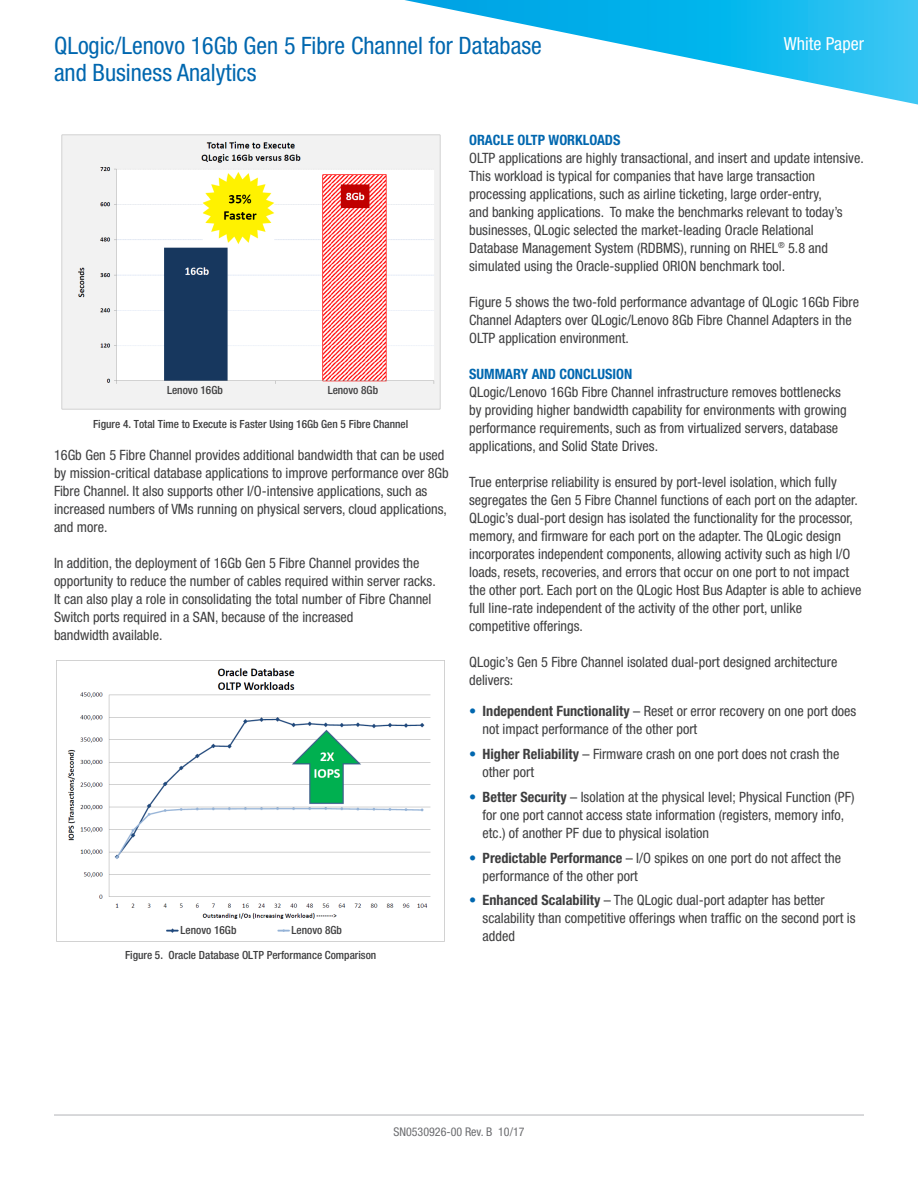
<style>
.page{position:relative;width:918px;height:1188px;background:#fff}
.page>*{position:absolute;margin:0;border:0;box-sizing:border-box;transform-origin:0 0}
.t1{font:condensed 24px "Helvetica Neue LT Std";color:#0067af}
.t2{font:condensed 18px "Helvetica Neue LT Std";color:#fff}
.B1_Body1{font:condensed 14.25px/18px "Helvetica Neue LT Std";color:#3e3e3f}
.B1H_Body1withHeader{font:condensed 14.25px/18px "Helvetica Neue LT Std";color:#3e3e3f}
.t3{font:condensed 12px "Helvetica Neue LT Std";color:#6c6d70}
.FC_FigureCaption{font:500 condensed 11.25px "Helvetica Neue LT Std";color:#3e3e3f}
.s1{font-weight:700;color:#0067af}
.s2{color:#0067af}
.s3{font-weight:700}
</style>
<div class="page">
<svg style="left:405px;top:0;width:513px;height:105px"></svg>
<hr style="left:54px;top:1115px;width:810px;height:1px;background:#b2b3b7">
<img style="left:61px;top:134px;width:379px;height:276px">
<img style="left:57px;top:660px;width:388px;height:281px">
<h1 class="t1" style="left:54px;top:31px;width:489px">QLogic/Lenovo 16Gb Gen 5 Fibre Channel for Database</h1>
<p class="t2" style="left:784px;top:33px;width:82px">White Paper</p>
<h1 class="t1" style="left:54px;top:58px;width:204px">and Business Analytics</h1>
<p class="FC_FigureCaption" style="left:167px;top:383px;width:57px">Lenovo 16Gb</p>
<p class="FC_FigureCaption" style="left:328px;top:383px;width:52px">Lenovo 8Gb</p>
<p class="FC_FigureCaption" style="left:93px;top:417px;width:317px">Figure 4. Total Time to Execute is Faster Using 16Gb Gen 5 Fibre Channel</p>
<p class="B1H_Body1withHeader" style="left:54px;top:446px;width:396px">16Gb Gen 5 Fibre Channel provides additional bandwidth that can be used by mission-critical database applications to improve performance over 8Gb Fibre Channel. It also supports other I/O-intensive applications, such as increased numbers of VMs running on physical servers, cloud applications, and more.</p>
<p class="B1_Body1" style="left:54px;top:554px;width:383px">In addition, the deployment of 16Gb Gen 5 Fibre Channel provides the opportunity to reduce the number of cables required within server racks.<br>It can also play a role in consolidating the total number of Fibre Channel Switch ports required in a SAN, because of the increased<br>bandwidth available.</p>
<p class="FC_FigureCaption" style="left:181px;top:923px;width:57px">Lenovo 16Gb</p>
<p class="FC_FigureCaption" style="left:292px;top:923px;width:52px">Lenovo 8Gb</p>
<p class="FC_FigureCaption" style="left:125px;top:949px;width:253px">Figure 5. Oracle Database OLTP Performance Comparison</p>
<p class="B1H_Body1withHeader" style="left:469px;top:131px;width:396px"><span class="s1">ORACLE OLTP WORKLOADS<br></span>OLTP applications are highly transactional, and insert and update intensive.<br>This workload is typical for companies that have large transaction processing applications, such as airline ticketing, large order-entry,<br>and banking applications. To make the benchmarks relevant to today’s businesses, QLogic selected the market-leading Oracle Relational Database Management System (RDBMS), running on RHEL<sup>®</sup> 5.8 and simulated using the Oracle-supplied ORION benchmark tool.</p>
<p class="B1_Body1" style="left:469px;top:293px;width:391px">Figure 5 shows the two-fold performance advantage of QLogic 16Gb Fibre<br>Channel Adapters over QLogic/Lenovo 8Gb Fibre Channel Adapters in the<br>OLTP application environment.</p>
<p class="B1H_Body1withHeader" style="left:469px;top:365px;width:379px"><span class="s1">SUMMARY AND CONCLUSION<br></span>QLogic/Lenovo 16Gb Fibre Channel infrastructure removes bottlenecks by providing higher bandwidth capability for environments with growing performance requirements, such as from virtualized servers, database applications, and Solid State Drives.</p>
<p class="B1_Body1" style="left:469px;top:473px;width:394px">True enterprise reliability is ensured by port-level isolation, which fully segregates the Gen 5 Fibre Channel functions of each port on the adapter.<br>QLogic’s dual-port design has isolated the functionality for the processor, memory, and firmware for each port on the adapter. The QLogic design incorporates independent components, allowing activity such as high I/O loads, resets, recoveries, and errors that occur on one port to not impact the other port. Each port on the QLogic Host Bus Adapter is able to achieve full line-rate independent of the activity of the other port, unlike competitive offerings.</p>
<p class="B1_Body1" style="left:469px;top:653px;width:370px">QLogic’s Gen 5 Fibre Channel isolated dual-port designed architecture delivers:</p>
<p class="B1_Body1" style="left:483px;top:702px;width:375px;text-indent:-14px"><span class="s2">•</span> <span class="s3">Independent Functionality</span> – Reset or error recovery on one port does not impact performance of the other port</p>
<p class="B1_Body1" style="left:483px;top:745px;width:358px;text-indent:-14px"><span class="s2">•</span> <span class="s3">Higher Reliability</span> – Firmware crash on one port does not crash the other port</p>
<p class="B1_Body1" style="left:483px;top:788px;width:373px;text-indent:-14px"><span class="s2">•</span> <span class="s3">Better Security</span> – Isolation at the physical level; Physical Function (PF) for one port cannot access state information (registers, memory info, etc.) of another PF due to physical isolation</p>
<p class="B1_Body1" style="left:483px;top:849px;width:360px;text-indent:-14px"><span class="s2">•</span> <span class="s3">Predictable Performance</span> – I/O spikes on one port do not affect the performance of the other port</p>
<p class="B1_Body1" style="left:483px;top:891px;width:374px;text-indent:-14px"><span class="s2">•</span> <span class="s3">Enhanced Scalability</span> – The QLogic dual-port adapter has better scalability than competitive offerings when traffic on the second port is added</p>
<p class="t3" style="left:393px;top:1125px;width:133px">SN0530926-00 Rev. B 10/17</p>
</div>
